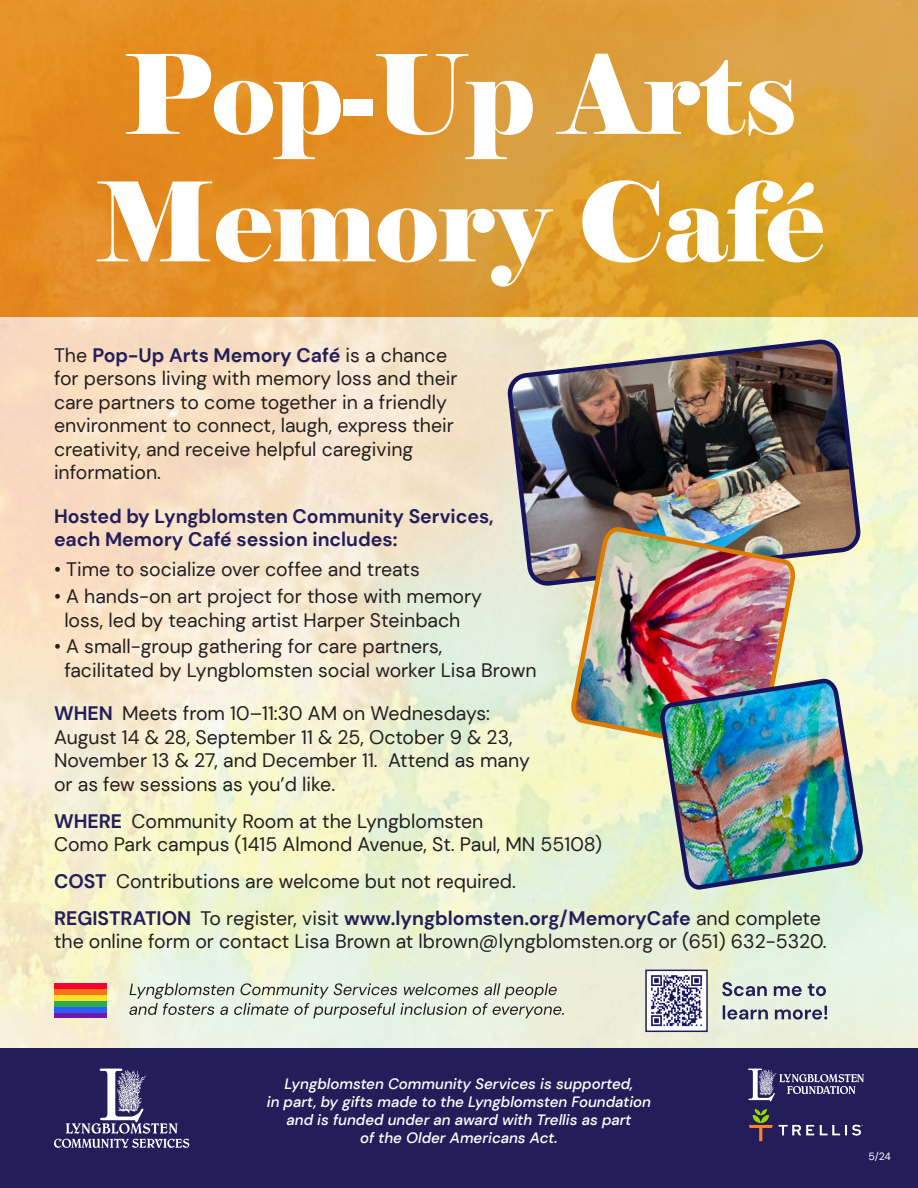
<style>
.page{position:relative;width:918px;height:1188px;background:#fff}
.page>*{position:absolute;margin:0;border:0;box-sizing:border-box;transform-origin:0 0}
.t1{font:109.5px/127.5px "Elephant";color:#fff}
.t2{font:19.5px/23.4px "DM Sans";color:#231f20}
.t3{font:700 19.5px/23.4px "DM Sans";color:#231e5a}
.t4{font:italic 500 15px/18px "DM Sans";color:#fff;text-align:center}
.t5{font:10.5px "DM Sans";color:#fff}
.s1{font-weight:700;color:#231e5a}
</style>
<div class="page">
<img style="left:0;top:0;width:918px;height:1049px">
<div style="left:0;top:1049px;width:918px;height:139px;background:#231e5a"></div>
<svg style="left:54px;top:1069px;width:135px;height:79px"></svg>
<svg style="left:748px;top:1069px;width:116px;height:32px"></svg>
<img style="left:749px;top:1109px;width:114px;height:33px">
<img style="left:509px;top:341px;width:350px;height:243px">
<img style="left:567px;top:524px;width:233px;height:235px">
<img style="left:661px;top:680px;width:202px;height:208px">
<svg style="left:129px;top:983px;width:435px;height:35px;background:#c7cec3"></svg>
<div style="left:54px;top:1013px;width:53px;height:5px;background:#7317a6"></div>
<div style="left:54px;top:1007px;width:53px;height:6px;background:#2b5efa"></div>
<div style="left:54px;top:1001px;width:53px;height:6px;background:#2eab4d"></div>
<div style="left:54px;top:995px;width:53px;height:6px;background:#fae02b"></div>
<div style="left:54px;top:989px;width:53px;height:6px;background:#f77317"></div>
<div style="left:54px;top:983px;width:53px;height:6px;background:#f5032e"></div>
<div style="left:645px;top:970px;width:63px;height:62px;background:#fff;border:2px solid #231e5a"></div>
<img style="left:651px;top:975px;width:51px;height:52px">
<svg style="left:723px;top:1005px;width:104px;height:15px;background:#a8acb4"></svg>
<svg style="left:722px;top:982px;width:104px;height:14px"></svg>
<p class="t1" style="left:96px;top:33px;width:730px">Pop-Up Arts<br>Memory Café</p>
<p class="t2" style="left:54px;top:343px;width:405px">The <span class="s1">Pop-Up Arts Memory Café</span> is a chance for persons living with memory loss and their care partners to come together in a friendly environment to connect, laugh, express their creativity, and receive helpful caregiving information.</p>
<p class="t3" style="left:54px;top:504px;width:441px">Hosted by Lyngblomsten Community Services, each Memory Café session includes:</p>
<p class="t2" style="left:54px;top:558px;width:367px">• Time to socialize over coffee and treats</p>
<p class="t2" style="left:54px;top:585px;width:430px;text-align:center">• A hands-on art project for those with memory loss, led by teaching artist Harper Steinbach</p>
<p class="t2" style="left:64px;top:635px;width:474px;text-indent:-10px">• A small-group gathering for care partners, facilitated by Lyngblomsten social worker Lisa Brown</p>
<p class="t2" style="left:54px;top:702px;width:477px"><span class="s1">WHEN</span> Meets from 10–11:30 AM on Wednesdays:<br>August 14 &amp; 28, September 11 &amp; 25, October 9 &amp; 23, November 13 &amp; 27, and December 11. Attend as many or as few sessions as you’d like.</p>
<p class="t2" style="left:54px;top:809px;width:550px"><span class="s1">WHERE</span> Community Room at the Lyngblomsten<br>Como Park campus (1415 Almond Avenue, St. Paul, MN 55108)</p>
<p class="t2" style="left:54px;top:869px;width:463px"><span class="s1">COST</span> Contributions are welcome but not required.</p>
<p class="t2" style="left:54px;top:906px;width:774px"><span class="s1">REGISTRATION</span> To register, visit <span class="s1">www.lyngblomsten.org/MemoryCafe</span> and complete the online form or contact Lisa Brown at lbrown@lyngblomsten.org or (651) 632-5320.</p>
<p class="t4" style="left:267px;top:1074px;width:386px">Lyngblomsten Community Services is supported,<br>in part, by gifts made to the Lyngblomsten Foundation and is funded under an award with Trellis as part<br>of the Older Americans Act.</p>
<p class="t5" style="left:869px;top:1150px;width:24px">5/24</p>
</div>
